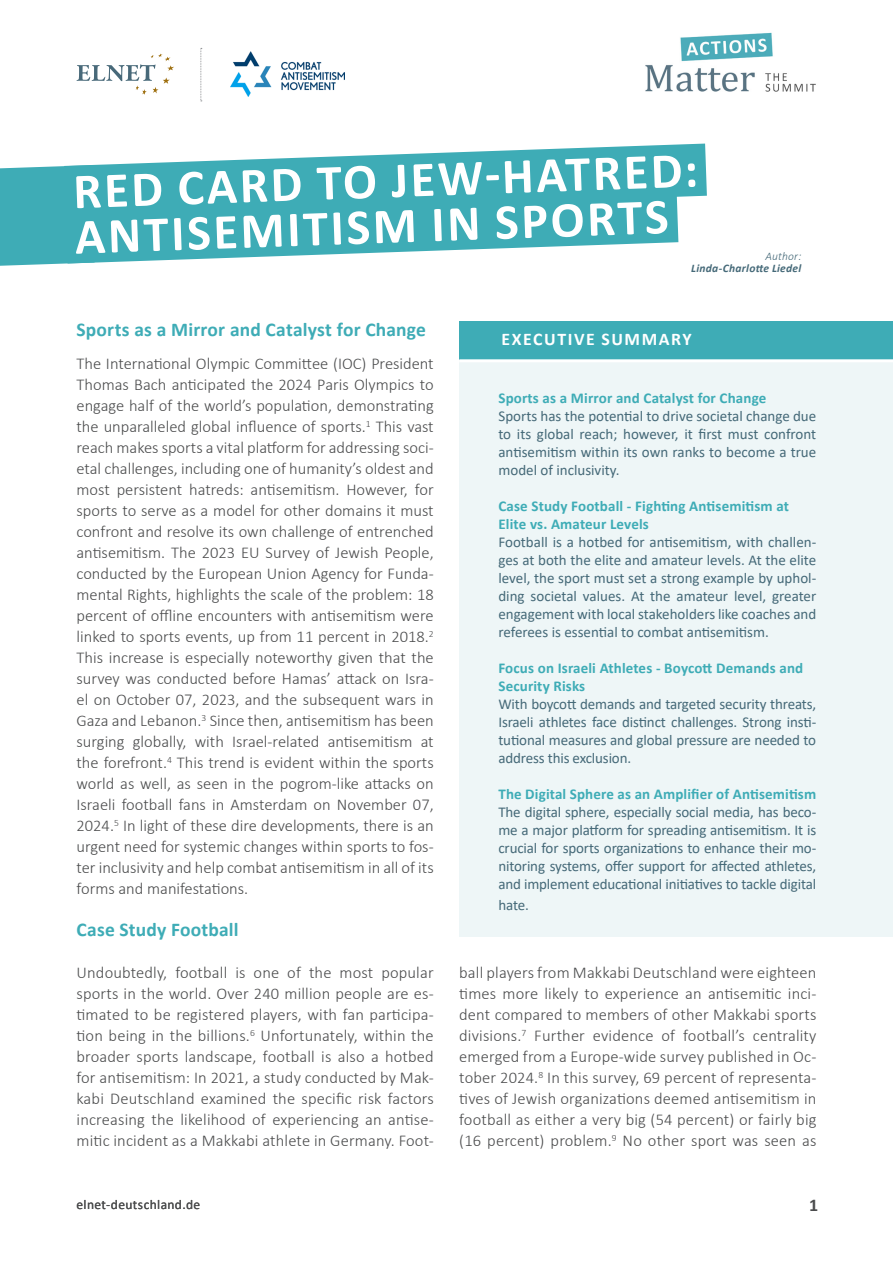
<style>
.page{position:relative;width:893px;height:1263px;background:#fff}
.page>*{position:absolute;margin:0;border:0;box-sizing:border-box;transform-origin:0 0}
.HEAD_BRIEFING{font:700 50.55px "Calibri";color:#fff}
.t1{font:700 19.5px "Calibri";letter-spacing:.01em;color:#3eacb6}
.t2{font:700 18px "Calibri";color:#4b4c4d}
.t3{font:700 17.85px "Calibri";letter-spacing:.09em;color:#fff}
.copy_normal{font:300 16.5px/21px "Calibri";letter-spacing:.01em;color:#4b4c4d;text-align:justify}
.Heading_1{font:15px/18px "Calibri";letter-spacing:-.01em;color:#456978;text-align:justify}
.Heading_1-2{font:700 15px/18px "Calibri";letter-spacing:.01em;color:#3eacb6}
.Quelle_generell{font:13.5px "Calibri";letter-spacing:.03em;color:#4b4c4d}
.Quelle_generell-2{font:italic 700 11.55px "Calibri";letter-spacing:.025em;color:#456978}
.Quelle_generell-3{font:italic 300 11.55px "Calibri";letter-spacing:.02em;color:#456978}
</style>
<div class="page">
<svg style="left:76px;top:54px;width:98px;height:41px"></svg>
<div style="left:459px;top:321px;width:434px;height:615px;background:#eef6f7"></div>
<div style="left:459px;top:321px;width:434px;height:38px;background:#3eacb6"></div>
<hr style="left:459px;top:359px;width:434px;height:3px;background:#fff">
<svg style="left:0;top:168px;width:13px;height:98px"></svg>
<svg style="left:11px;top:143px;width:695px;height:103px"></svg>
<svg style="left:13px;top:162px;width:694px;height:104px;background:#5ab8c0"></svg>
<img style="left:231px;top:51px;width:113px;height:45px">
<svg style="left:200px;top:48px;width:2px;height:53px"></svg>
<img style="left:645px;top:32px;width:171px;height:60px">
<p class="HEAD_BRIEFING" style="left:72px;top:156px;width:627px;rotate:-2deg">RED CARD TO JEW-HATRED:</p>
<p class="HEAD_BRIEFING" style="left:74px;top:201px;width:596px;rotate:-2deg">ANTISEMITISM IN SPORTS</p>
<p class="Quelle_generell-3" style="left:765px;top:249px;width:38px">Author:</p>
<p class="Quelle_generell-2" style="left:691px;top:260px;width:112px">Linda-Charlotte Liedel</p>
<p class="t1" style="left:77px;top:315px;width:351px">Sports as a Mirror and Catalyst for Change</p>
<p class="copy_normal" style="left:77px;top:353px;width:359px">The International Olympic Committee (IOC) President Thomas Bach anticipated the 2024 Paris Olympics to engage half of the world’s population, demonstrating the unparalleled global influence of sports.<sup>1</sup> This vast reach makes sports a vital platform for addressing soci&shy;etal challenges, including one of humanity’s oldest and most persistent hatreds: antisemitism. However, for sports to serve as a model for other domains it must confront and resolve its own challenge of entrenched antisemitism. The 2023 EU Survey of Jewish People, conducted by the European Union Agency for Funda&shy;mental Rights, highlights the scale of the problem: 18 percent of offline encounters with antisemitism were linked to sports events, up from 11 percent in 2018.<sup>2<br></sup>This increase is especially noteworthy given that the survey was conducted before Hamas’ attack on Isra&shy;el on October 07, 2023, and the subsequent wars in Gaza and Lebanon.<sup>3</sup> Since then, antisemitism has been surging globally, with Israel-related antisemitism at the forefront.<sup>4</sup> This trend is evident within the sports world as well, as seen in the pogrom-like attacks on Israeli football fans in Amsterdam on November 07, 2024.<sup>5</sup> In light of these dire developments, there is an urgent need for systemic changes within sports to fos&shy;ter inclusivity and help combat antisemitism in all of its forms and manifestations.</p>
<p class="t1" style="left:77px;top:916px;width:163px">Case Study Football</p>
<p class="copy_normal" style="left:77px;top:962px;width:359px">Undoubtedly, football is one of the most popular sports in the world. Over 240 million people are es&shy;timated to be registered players, with fan participa&shy;tion being in the billions.<sup>6</sup> Unfortunately, within the broader sports landscape, football is also a hotbed for antisemitism: In 2021, a study conducted by Mak&shy;kabi Deutschland examined the specific risk factors increasing the likelihood of experiencing an antise&shy;mitic incident as a Makkabi athlete in Germany. Foot-</p>
<p class="copy_normal" style="left:459px;top:962px;width:359px">ball players from Makkabi Deutschland were eighteen times more likely to experience an antisemitic inci&shy;dent compared to members of other Makkabi sports divisions.<sup>7</sup> Further evidence of football’s centrality emerged from a Europe-wide survey published in Oc-</p>
<p class="t3" style="left:501px;top:326px;width:192px">EXECUTIVE SUMMARY</p>
<p class="Heading_1-2" style="left:498px;top:389px;width:269px">Sports as a Mirror and Catalyst for Change</p>
<p class="Heading_1" style="left:498px;top:407px;width:319px">Sports has the potential to drive societal change due to its global reach; however, it first must confront antisemitism within its own ranks to become a true model of inclusivity.</p>
<p class="Heading_1-2" style="left:498px;top:497px;width:292px">Case Study Football - Fighting Antisemitism at<br>Elite vs. Amateur Levels</p>
<p class="Heading_1" style="left:498px;top:533px;width:319px">Football is a hotbed for antisemitism, with challen&shy;ges at both the elite and amateur levels. At the elite level, the sport must set a strong example by uphol&shy;ding societal values. At the amateur level, greater engagement with local stakeholders like coaches and referees is essential to combat antisemitism.</p>
<p class="Heading_1-2" style="left:498px;top:659px;width:306px">Focus on Israeli Athletes - Boycott Demands and<br>Security Risks</p>
<p class="Heading_1" style="left:498px;top:695px;width:319px">With boycott demands and targeted security threats, Israeli athletes face distinct challenges. Strong insti&shy;tutional measures and global pressure are needed to address this exclusion.</p>
<p class="Heading_1-2" style="left:498px;top:785px;width:319px">The Digital Sphere as an Amplifier of Antisemitism</p>
<p class="Heading_1" style="left:498px;top:803px;width:319px">The digital sphere, especially social media, has beco&shy;me a major platform for spreading antisemitism. It is crucial for sports organizations to enhance their mo&shy;nitoring systems, offer support for affected athletes, and implement educational initiatives to tackle digital</p>
<p class="Heading_1" style="left:498px;top:896px;width:32px">hate.</p>
<p class="copy_normal" style="left:459px;top:1067px;width:359px">tober 2024.<sup>8</sup> In this survey, 69 percent of representa&shy;tives of Jewish organizations deemed antisemitism in football as either a very big (54 percent) or fairly big (16 percent) problem.<sup>9</sup> No other sport was seen as</p>
<p class="Quelle_generell" style="left:77px;top:1195px;width:125px">elnet-deutschland.de</p>
<p class="t2" style="left:809px;top:1192px;width:11px">1</p>
</div>
